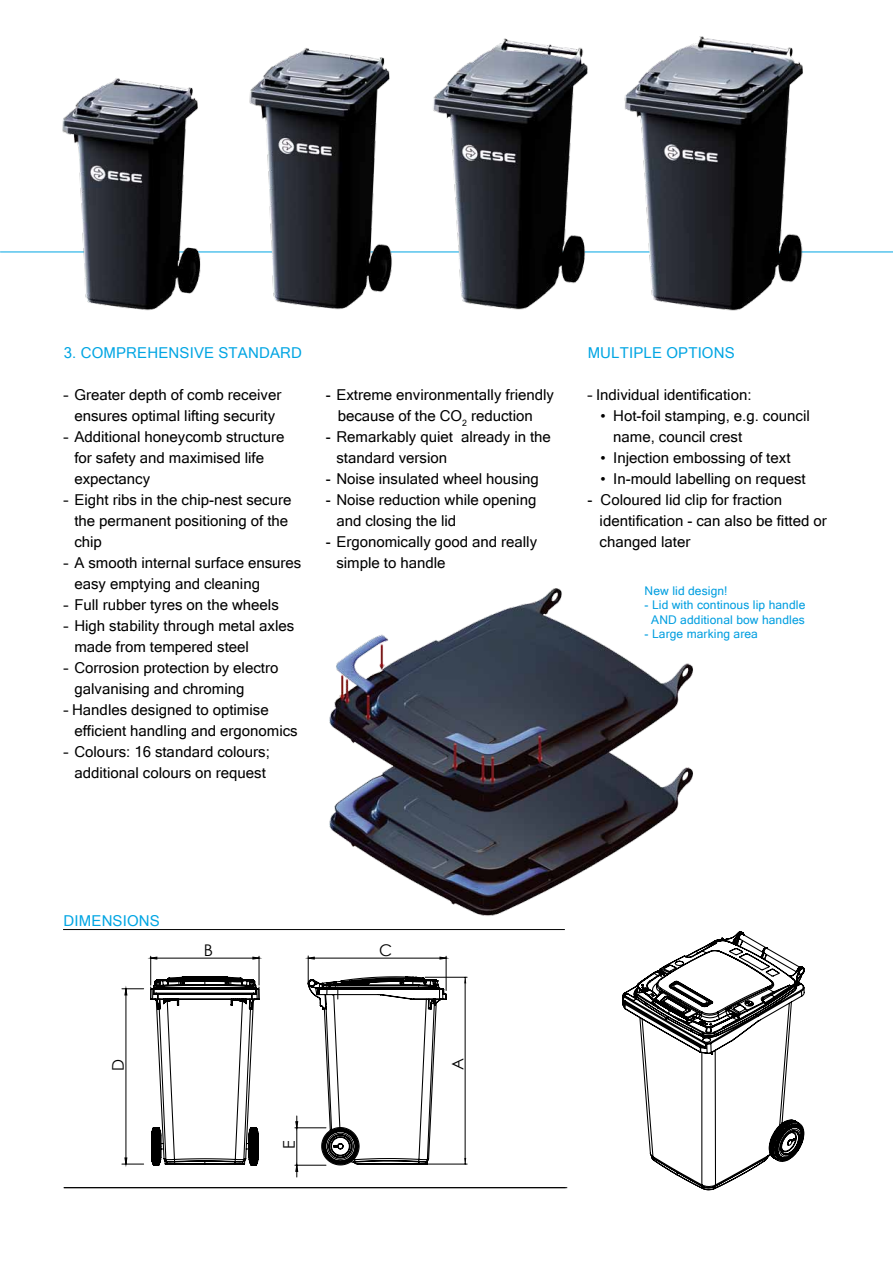
<style>
.page{position:relative;width:893px;height:1263px;background:#fff}
.page>*{position:absolute;margin:0;border:0;box-sizing:border-box;transform-origin:0 0}
.t1{font:16.05px "Century Gothic";color:#000}
.t2{font:15px/21px "Microsoft Sans Serif";color:#000}
.t3{font:15px "Microsoft Sans Serif";letter-spacing:.01em;color:#00a5e3}
.t4{font:12px/14.4px "Microsoft Sans Serif";letter-spacing:.01em;color:#009ee0;text-align:center}
</style>
<div class="page">
<hr style="left:63px;top:929px;width:502px;height:1px;background:#000">
<hr style="left:64px;top:1187px;width:503px;height:1px;background:#000">
<hr style="left:0;top:252px;width:893px;height:1px;background:#00a5e3">
<svg style="left:622px;top:931px;width:183px;height:260px"></svg>
<svg style="left:295px;top:1166px;width:4px;height:11px"></svg>
<svg style="left:122px;top:988px;width:22px;height:177px"></svg>
<svg style="left:307px;top:956px;width:140px;height:15px"></svg>
<hr style="left:425px;top:977px;width:42px;height:1px;background:#000">
<hr style="left:408px;top:1164px;width:59px;height:1px;background:#000">
<svg style="left:150px;top:956px;width:110px;height:15px"></svg>
<svg style="left:464px;top:978px;width:2px;height:186px"></svg>
<svg style="left:150px;top:971px;width:297px;height:195px"></svg>
<img style="left:305px;top:588px;width:388px;height:343px">
<img style="left:426px;top:38px;width:171px;height:272px">
<img style="left:56px;top:78px;width:148px;height:233px">
<img style="left:238px;top:48px;width:161px;height:262px">
<img style="left:615px;top:36px;width:201px;height:275px">
<p class="t3" style="left:64px;top:344px;width:84px">3. comprehensive</p>
<p class="t3" style="left:218px;top:344px;width:85px">STANDARD</p>
<p class="t2" style="left:64px;top:384px;width:219px;text-align:center">– Greater depth of comb receiver ensures optimal lifting security</p>
<p class="t2" style="left:74px;top:426px;width:211px;text-indent:-11px">– Additional honeycomb structure for safety and maximised life expectancy</p>
<p class="t2" style="left:74px;top:489px;width:219px;text-indent:-11px">– Eight ribs in the chip-nest secure the permanent positioning of the chip</p>
<p class="t2" style="left:74px;top:552px;width:228px;text-indent:-11px">– A smooth internal surface ensures easy emptying and cleaning</p>
<p class="t2" style="left:64px;top:594px;width:217px">– Full rubber tyres on the wheels</p>
<p class="t2" style="left:74px;top:615px;width:221px;text-indent:-11px">– High stability through metal axles made from tempered steel</p>
<p class="t2" style="left:74px;top:657px;width:205px;text-indent:-11px">– Corrosion protection by electro galvanising and chroming</p>
<p class="t2" style="left:74px;top:699px;width:225px;text-indent:-11px">– Handles designed to optimise efficient handling and ergonomics</p>
<p class="t2" style="left:64px;top:741px;width:208px;text-align:center">– Colours: 16 standard colours; additional colours on request</p>
<p class="t2" style="left:338px;top:384px;width:218px;text-indent:-12px">- Extreme environmentally friendly because of the CO <sub>2</sub> reduction</p>
<p class="t2" style="left:336px;top:426px;width:216px;text-indent:-11px">- Remarkably quiet already in the standard version</p>
<p class="t2" style="left:326px;top:468px;width:215px">- Noise insulated wheel housing</p>
<p class="t2" style="left:336px;top:489px;width:202px;text-indent:-11px">- Noise reduction while opening and closing the lid</p>
<p class="t2" style="left:336px;top:531px;width:202px;text-indent:-11px">- Ergonomically good and really simple to handle</p>
<p class="t3" style="left:588px;top:344px;width:33px">multiple</p>
<p class="t3" style="left:666px;top:344px;width:67px">OPTIONs</p>
<p class="t2" style="left:588px;top:384px;width:165px">– Individual identification:</p>
<p class="t2" style="left:613px;top:405px;width:198px;text-indent:-13px">• Hot-foil stamping, e.g. council name, council crest</p>
<p class="t2" style="left:600px;top:447px;width:192px">• Injection embossing of text</p>
<p class="t2" style="left:600px;top:468px;width:207px">• In-mould labelling on request</p>
<p class="t2" style="left:600px;top:489px;width:229px;text-indent:-12px">- Coloured lid clip for fraction identification - can also be fitted or changed later</p>
<p class="t4" style="left:645px;top:583px;width:84px">New lid design!</p>
<p class="t4" style="left:645px;top:598px;width:162px">- Lid with continous lip handle<br>AND additional bow handles</p>
<p class="t4" style="left:645px;top:626px;width:115px">- Large marking area</p>
<p class="t3" style="left:64px;top:912px;width:10px">dimensi</p>
<p class="t3" style="left:127px;top:912px;width:23px">ons</p>
<p class="t1" style="left:204px;top:940px;width:11px">B</p>
<p class="t1" style="left:379px;top:940px;width:15px">C</p>
<p class="t1" style="left:108px;top:1071px;width:13px;rotate:-90deg">D</p>
<p class="t1" style="left:448px;top:1070px;width:13px;rotate:-90deg">A</p>
<p class="t1" style="left:279px;top:1149px;width:10px;rotate:-90deg">E</p>
</div>
